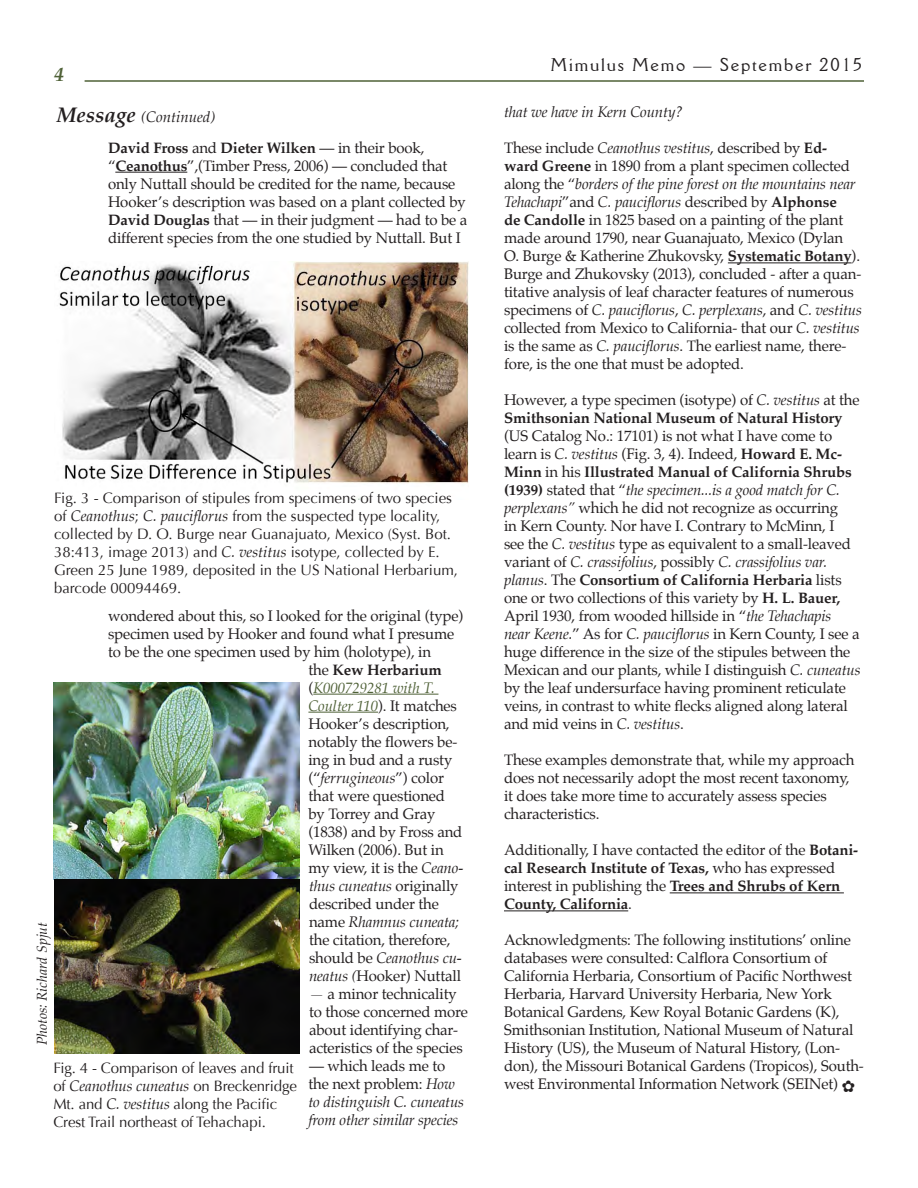
<style>
.page{position:relative;width:918px;height:1188px;background:#fff}
.page>*{position:absolute;margin:0;border:0;box-sizing:border-box;transform-origin:0 0}
.t1{font:italic 700 19.5px "Palatino";color:#4f6137}
.t2{font:18px "Della Robbia BT";letter-spacing:.1em;color:#231f20}
.t3{font:15px/18px "Palatino";letter-spacing:-.01em;color:#231f20}
.photo_caption{font:15px/18px "Optima";color:#231f20}
.Article_Heading_1{font:italic 15px/18px "Palatino";letter-spacing:-.01em;color:#231f20}
.t4{font:italic 15px "Palatino";letter-spacing:-.01em;color:#4f6137}
.t5{font:700 15px "Palatino";letter-spacing:-.01em;color:#231f20}
.photo_attribution{font:italic 13.8px "Palatino";color:#231f20}
.s1{font-weight:700;font-size:21px}
.s2{font-weight:700}
.s3{font-family:"Palatino";font-style:italic}
.s4{font-weight:400}
.s5{font-style:normal;color:#231f20}
.s6{font-style:italic;color:#4f6137}
.s7{font-style:normal}
.s8{font-style:italic}
.s9{font-family:"Menlo";font-size:21px}
</style>
<div class="page">
<hr style="left:85px;top:80px;width:779px;height:2px;background:#4f6137">
<hr style="left:115px;top:172px;width:72px;height:1px;background:#231f20">
<hr style="left:313px;top:694px;width:125px;height:1px;background:#4f6137">
<hr style="left:308px;top:712px;width:70px;height:1px;background:#4f6137">
<hr style="left:728px;top:262px;width:124px;height:1px;background:#231f20">
<hr style="left:670px;top:892px;width:174px;height:1px;background:#231f20">
<hr style="left:504px;top:910px;width:124px;height:1px;background:#231f20">
<img style="left:59px;top:261px;width:409px;height:239px">
<img style="left:53px;top:682px;width:247px;height:371px">
<h1 class="t1" style="left:54px;top:58px;width:11px">4</h1>
<p class="Article_Heading_1" style="left:57px;top:108px;width:160px"><span class="s1">Message</span> (Continued)</p>
<p class="t3" style="left:108px;top:138px;width:361px"><span class="s2">David Fross</span> and <span class="s2">Dieter Wilken</span> — in their book, “<span class="s2">Ceanothus</span>”,(Timber Press, 2006) — concluded that only Nuttall should be credited for the name, because Hooker’s description was based on a plant collected by <span class="s2">David Douglas</span> that — in their judgment — had to be a different species from the one studied by Nuttall. But I</p>
<p class="photo_caption" style="left:54px;top:489px;width:406px">Fig. 3 - Comparison of stipules from specimens of two species of <span class="s3">Ceanothus</span>; <span class="s3">C. pauciflorus</span> from the suspected type locality, collected by D. O. Burge near Guanajuato, Mexico (Syst. Bot.<br>38:413, image 2013) and <span class="s3">C. vestitus</span> isotype, collected by E.<br>Green 25 June 1989, deposited in the US National Herbarium, barcode 00094469.</p>
<p class="t3" style="left:108px;top:606px;width:357px">wondered about this, so I looked for the original (type)</p>
<p class="t3" style="left:108px;top:624px;width:348px">specimen used by Hooker and found what I presume</p>
<p class="t3" style="left:108px;top:642px;width:325px">to be the one specimen used by him (holotype), in</p>
<p class="t5" style="left:308px;top:657px;width:135px"><span class="s4">the</span> Kew Herbarium</p>
<p class="t4" style="left:308px;top:676px;width:128px"><span class="s5">(</span>K000729281 with T.</p>
<p class="t3" style="left:308px;top:696px;width:150px"><span class="s6">Coulter 110</span>). It matches</p>
<p class="t3" style="left:308px;top:714px;width:143px">Hooker’s description,</p>
<p class="t3" style="left:308px;top:732px;width:150px">notably the flowers be-</p>
<p class="t3" style="left:308px;top:750px;width:145px">ing in bud and a rusty</p>
<p class="Article_Heading_1" style="left:308px;top:769px;width:137px"><span class="s7">(“</span>ferrugineous<span class="s7">”) color</span></p>
<p class="t3" style="left:308px;top:786px;width:138px">that were questioned</p>
<p class="t3" style="left:308px;top:804px;width:129px">by Torrey and Gray</p>
<p class="t3" style="left:308px;top:822px;width:156px">(1838) and by Fross and</p>
<p class="t3" style="left:308px;top:840px;width:137px">Wilken (2006). But in</p>
<p class="t3" style="left:308px;top:858px;width:156px">my view, it is the <span class="s8">Ceano-</span></p>
<p class="Article_Heading_1" style="left:309px;top:877px;width:151px">thus cuneatus <span class="s7">originally</span></p>
<p class="t3" style="left:309px;top:894px;width:131px">described under the</p>
<p class="Article_Heading_1" style="left:309px;top:913px;width:152px"><span class="s7">name</span> Rhamnus cuneata;</p>
<p class="t3" style="left:309px;top:930px;width:143px">the citation, therefore,</p>
<p class="Article_Heading_1" style="left:309px;top:949px;width:154px"><span class="s7">should be</span> Ceanothus cu-</p>
<p class="t3" style="left:309px;top:966px;width:154px"><span class="s8">neatus (</span>Hooker) Nuttall</p>
<p class="t3" style="left:309px;top:984px;width:161px"><span class="s8">—</span> a minor technicality to those concerned more about identifying char&shy;acteristics of the species</p>
<p class="Article_Heading_1" style="left:308px;top:1057px;width:157px"><span class="s7">— which leads me to the next problem:</span> How to distinguish C. cuneatus from other similar species</p>
<p class="photo_attribution" style="left:31px;top:1045px;width:125px;rotate:-90deg">Photos: Richard Spjut</p>
<p class="photo_caption" style="left:53px;top:1059px;width:245px">Fig. 4 - Comparison of leaves and fruit of <span class="s3">Ceanothus cuneatus</span> on Breckenridge Mt. and <span class="s3">C. vestitus</span> along the Pacific Crest Trail northeast of Tehachapi.</p>
<p class="t2" style="left:551px;top:54px;width:313px">Mimulus Memo — September 2015</p>
<p class="Article_Heading_1" style="left:504px;top:103px;width:180px">that we have in Kern County?</p>
<p class="t3" style="left:504px;top:139px;width:360px">These include <span class="s8">Ceanothus vestitus</span>, described by <span class="s2">Ed&shy;ward Greene</span> in 1890 from a plant specimen collected along the “<span class="s8">borders of the pine forest on the mountains near Tehachapi</span>”and <span class="s8">C. pauciflorus</span> described by <span class="s2">Alphonse<br>de Candolle</span> in 1825 based on a painting of the plant made around 1790‚ near Guanajuato, Mexico (Dylan O. Burge &amp; Katherine Zhukovsky, <span class="s2">Systematic Botany</span>).<br>Burge and Zhukovsky (2013), concluded - after a quan&shy;titative analysis of leaf character features of numerous specimens of <span class="s8">C. pauciflorus</span>, <span class="s8">C. perplexans</span>, and <span class="s8">C. vestitus </span>collected from Mexico to California- that our <span class="s8">C. vestitus </span>is the same as <span class="s8">C. pauciflorus</span>. The earliest name, there&shy;fore, is the one that must be adopted.</p>
<p class="t3" style="left:504px;top:391px;width:358px">However, a type specimen (isotype) of <span class="s8">C. vestitus</span> at the <span class="s2">Smithsonian National Museum of Natural History </span>(US Catalog No.: 17101) is not what I have come to learn is <span class="s8">C. vestitus</span> (Fig. 3, 4). Indeed, <span class="s2">Howard E. Mc-Minn</span> in his <span class="s2">Illustrated Manual of California Shrubs (1939)</span> stated that “<span class="s8">the specimen...is a good match for C. perplexans”</span> which he did not recognize as occurring<br>in Kern County. Nor have I. Contrary to McMinn, I<br>see the <span class="s8">C. vestitus</span> type as equivalent to a small-leaved variant of <span class="s8">C. crassifolius</span>, possibly <span class="s8">C. crassifolius var. planus</span>. The <span class="s2">Consortium of California Herbaria</span> lists one or two collections of this variety by <span class="s2">H. L. Bauer, </span>April 1930, from wooded hillside in “<span class="s8">the Tehachapis near Keene.</span>” As for <span class="s8">C. pauciflorus</span> in Kern County, I see a huge difference in the size of the stipules between the Mexican and our plants, while I distinguish <span class="s8">C. cuneatus </span>by the leaf undersurface having prominent reticulate veins, in contrast to white flecks aligned along lateral and mid veins in <span class="s8">C. vestitus</span>.</p>
<p class="t3" style="left:504px;top:751px;width:352px">These examples demonstrate that, while my approach does not necessarily adopt the most recent taxonomy, it does take more time to accurately assess species characteristics.</p>
<p class="t3" style="left:504px;top:841px;width:356px">Additionally, I have contacted the editor of the <span class="s2">Botani&shy;cal Research Institute of Texas,</span> who has expressed interest in publishing the <span class="s2">Trees and Shrubs of Kern County, California</span>.</p>
<p class="t3" style="left:504px;top:931px;width:361px">Acknowledgments: The following institutions’ online databases were consulted: Calflora Consortium of California Herbaria, Consortium of Pacific Northwest Herbaria, Harvard University Herbaria, New York Botanical Gardens, Kew Royal Botanic Gardens (K), Smithsonian Institution, National Museum of Natural History (US), the Museum of Natural History, (Lon&shy;don), the Missouri Botanical Gardens (Tropicos), South&shy;west Environmental Information Network (SEINet) <span class="s9">✿</span></p>
</div>
